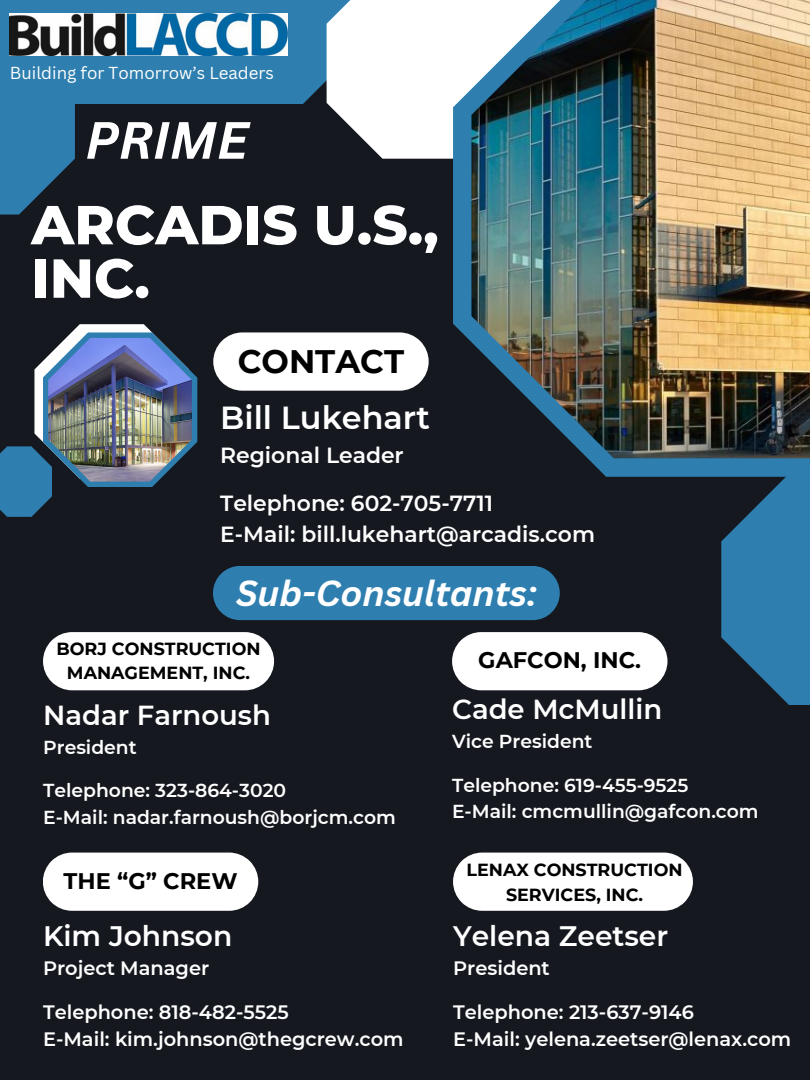
<style>
.page{position:relative;width:810px;height:1080px;background:#15191f}
.page>*{position:absolute;margin:0;border:0;box-sizing:border-box;transform-origin:0 0}
.t1{font:800 54.81px/53.4px "Montserrat";color:#fff}
.t2{font:italic 700 51.25px "Canva Sans";color:#fff}
.t3{font:italic 700 35.25px "Canva Sans";color:#fff}
.t4{font:700 32.5px "Montserrat";color:#000}
.t5{font:600 31.88px "Montserrat";color:#fff}
.t6{font:600 28.12px "Montserrat";color:#fff}
.t7{font:600 27.5px "Montserrat";color:#fff}
.t8{font:700 22.5px "Montserrat";color:#000}
.t9{font:600 21.88px/30.5px "Montserrat";color:#fff}
.t10{font:600 19.38px "Montserrat";color:#fff}
.t11{font:600 18.75px "Montserrat";color:#fff}
.t12{font:700 17.5px/24.4px "Montserrat";color:#000;text-align:center}
.t13{font:16.88px "Canva Sans";color:#fff}
</style>
<div class="page">
<svg style="left:0;top:104px;width:75px;height:111px;fill:#2e7fb0"></svg>
<div style="left:0;top:0;width:359px;height:104px;background:#2e7fb0"></div>
<svg style="left:327px;top:0;width:126px;height:159px;background:#e9ebec"></svg>
<svg style="left:721px;top:477px;width:89px;height:228px;fill:#2e7fb0"></svg>
<svg style="left:453px;top:0;width:357px;height:477px;fill:#2e7fb0"></svg>
<img style="left:471px;top:0;width:339px;height:458px">
<img style="left:0;top:324px;width:197px;height:193px">
<svg style="left:213px;top:332px;width:216px;height:59px;background:#ededee"></svg>
<img style="left:10px;top:13px;width:277px;height:42px">
<svg style="left:453px;top:853px;width:240px;height:58px;background:#f2f2f2"></svg>
<svg style="left:43px;top:853px;width:215px;height:58px;background:#f1f1f1"></svg>
<svg style="left:452px;top:632px;width:215px;height:58px;background:#f1f1f2"></svg>
<div style="left:213px;top:566px;width:347px;height:54px;background:#2e7fb0;border-radius:27px"></div>
<svg style="left:43px;top:632px;width:231px;height:58px;background:#f2f2f2"></svg>
<h6 class="t13" style="left:10px;top:61px;width:265px">Building for Tomorrow’s Leaders</h6>
<p class="t2" style="left:85px;top:104px;width:164px">PRIME</p>
<h1 class="t1" style="left:31px;top:198px;width:409px">ARCADIS U.S.,<br>INC.</h1>
<h2 class="t4" style="left:238px;top:341px;width:168px">CONTACT</h2>
<h1 class="t5" style="left:220px;top:398px;width:211px">Bill Lukehart</h1>
<h1 class="t9" style="left:220px;top:440px;width:185px">Regional Leader</h1>
<p class="t9" style="left:220px;top:488px;width:376px">Telephone: 602-705-7711<br>E-Mail: bill.lukehart@arcadis.com</p>
<p class="t3" style="left:236px;top:568px;width:302px">Sub-Consultants:</p>
<p class="t12" style="left:56px;top:636px;width:206px">BORJ CONSTRUCTION<br>MANAGEMENT, INC.</p>
<h4 class="t7" style="left:43px;top:698px;width:229px">Nadar Farnoush</h4>
<h4 class="t11" style="left:43px;top:736px;width:95px">President</h4>
<p class="t11" style="left:43px;top:779px;width:245px">Telephone: 323-864-3020</p>
<p class="t11" style="left:43px;top:805px;width:354px">E-Mail: nadar.farnoush@borjcm.com</p>
<p class="t8" style="left:478px;top:647px;width:164px">GAFCON, INC.</p>
<h5 class="t7" style="left:452px;top:693px;width:212px">Cade McMullin</h5>
<p class="t11" style="left:452px;top:730px;width:142px">Vice President</p>
<p class="t11" style="left:452px;top:773px;width:238px">Telephone: 619-455-9525</p>
<p class="t11" style="left:452px;top:800px;width:308px">E-Mail: cmcmullin@gafcon.com</p>
<p class="t8" style="left:64px;top:867px;width:176px">THE “G” CREW</p>
<p class="t6" style="left:43px;top:919px;width:191px">Kim Johnson</p>
<p class="t10" style="left:43px;top:957px;width:168px">Project Manager</p>
<p class="t10" style="left:43px;top:1001px;width:247px">Telephone: 818-482-5525</p>
<h4 class="t10" style="left:43px;top:1027px;width:362px">E-Mail: kim.johnson@thegcrew.com</h4>
<h6 class="t12" style="left:467px;top:858px;width:218px">LENAX CONSTRUCTION<br>SERVICES, INC.</h6>
<h3 class="t6" style="left:453px;top:919px;width:217px">Yelena Zeetser</h3>
<h3 class="t10" style="left:453px;top:957px;width:98px">President</h3>
<p class="t10" style="left:453px;top:1001px;width:242px">Telephone: 213-637-9146</p>
<h5 class="t10" style="left:453px;top:1027px;width:340px">E-Mail: yelena.zeetser@lenax.com</h5>
</div>
